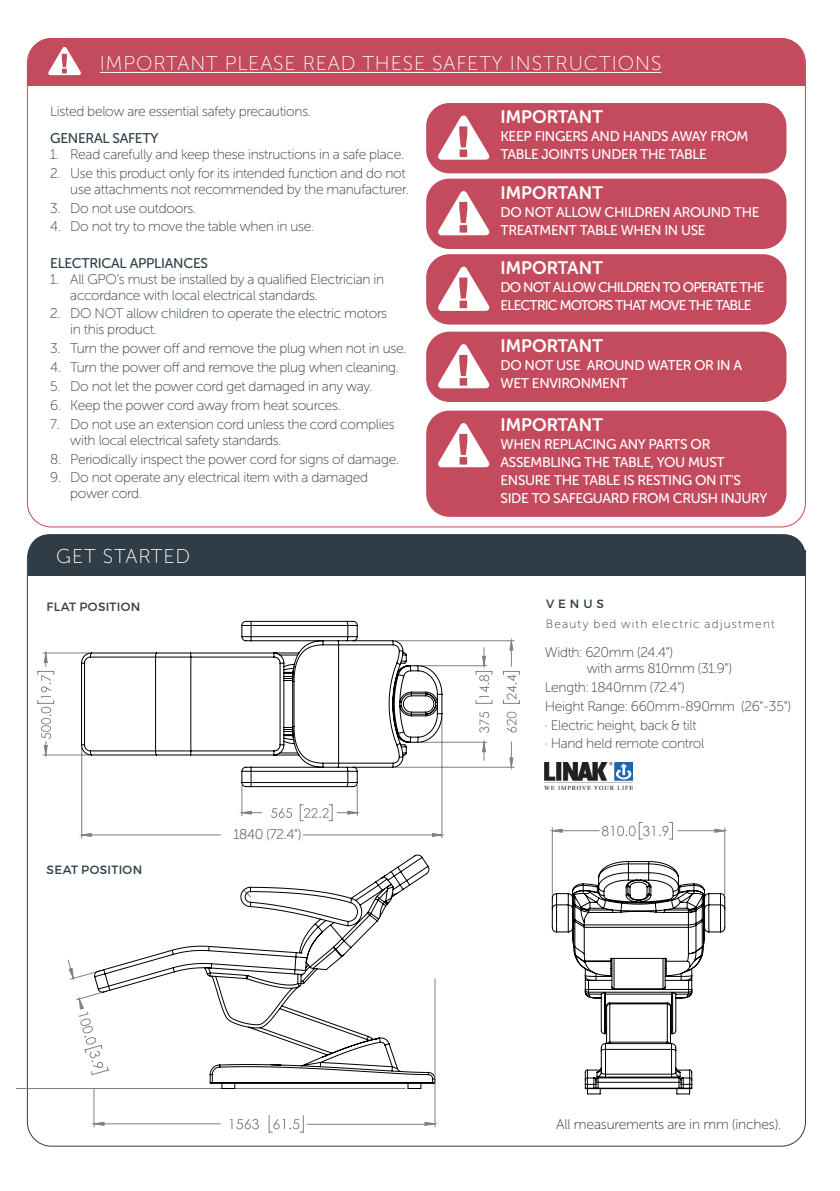
<style>
.page{position:relative;width:840px;height:1191px;background:#fff}
.page>*{position:absolute;margin:0;border:0;box-sizing:border-box;transform-origin:0 0}
.t1{font:20px "Museo Sans Rounded 100";letter-spacing:.05em;color:#fff}
.t2{font:18px "Museo Sans Rounded 700";color:#fff}
.t3{font:14px/16px "Museo Sans Rounded 100";letter-spacing:-.02em;color:#303d47}
.t4{font:14px/18px "Museo Sans Rounded 500";letter-spacing:-.025em;color:#fff}
.t5{font:14px/18px "Museo Sans Rounded 500";letter-spacing:-.06em;color:#fff}
.Heading{font:14px "Museo Sans Rounded 500";letter-spacing:-.02em;color:#303d47}
.Italic_side_note{font:14px "Museo Sans Rounded 100";letter-spacing:-.01em;color:#312f30}
.t6{font:12px/20px "Museo Sans Rounded 100";letter-spacing:.105em;color:#303d47}
.t7{font:12px "Montserrat";letter-spacing:.025em;color:#303d47}
.s1{font-family:"Montserrat"}
</style>
<div class="page">
<div style="left:28px;top:534px;width:777px;height:41px;background:#303d47;border-radius:21px"></div>
<div style="left:28px;top:550px;width:777px;height:25px;background:#303d47"></div>
<img style="left:544px;top:762px;width:88px;height:28px">
<div style="left:426px;top:103px;width:360px;height:70px;background:#c44a5e;border-radius:23px"></div>
<div style="left:426px;top:179px;width:360px;height:70px;background:#c44a5e;border-radius:23px"></div>
<div style="left:426px;top:254px;width:360px;height:70px;background:#c44a5e;border-radius:23px"></div>
<div style="left:426px;top:332px;width:360px;height:70px;background:#c44a5e;border-radius:23px"></div>
<div style="left:426px;top:410px;width:360px;height:107px;background:#c44a5e;border-radius:23px"></div>
<svg style="left:438px;top:115px;width:51px;height:45px"></svg>
<svg style="left:438px;top:191px;width:51px;height:44px"></svg>
<svg style="left:438px;top:267px;width:51px;height:44px"></svg>
<svg style="left:438px;top:344px;width:51px;height:44px"></svg>
<svg style="left:438px;top:423px;width:51px;height:44px"></svg>
<div style="left:28px;top:38px;width:776px;height:48px;background:#c44a5e;border-radius:24px"></div>
<div style="left:28px;top:66px;width:776px;height:20px;background:#c44a5e"></div>
<hr style="left:100px;top:72px;width:561px;height:1px;background:#fff">
<svg style="left:48px;top:47px;width:33px;height:28px"></svg>
<svg style="left:44px;top:641px;width:468px;height:196px"></svg>
<hr style="left:357px;top:785px;width:1px;height:30px;background:#808080">
<hr style="left:241px;top:785px;width:1px;height:30px;background:#808080">
<hr style="left:303px;top:834px;width:138px;height:1px;background:#808080">
<hr style="left:82px;top:834px;width:138px;height:1px;background:#808080">
<hr style="left:441px;top:716px;width:1px;height:121px;background:#808080">
<hr style="left:81px;top:747px;width:1px;height:90px;background:#808080">
<hr style="left:420px;top:665px;width:66px;height:1px;background:#808080">
<hr style="left:420px;top:742px;width:66px;height:1px;background:#808080">
<hr style="left:43px;top:754px;width:46px;height:1px;background:#808080">
<hr style="left:43px;top:652px;width:46px;height:1px;background:#808080">
<hr style="left:395px;top:767px;width:119px;height:1px;background:#808080">
<hr style="left:395px;top:640px;width:119px;height:1px;background:#808080">
<svg style="left:300px;top:804px;width:57px;height:17px"></svg>
<svg style="left:242px;top:811px;width:20px;height:3px"></svg>
<svg style="left:432px;top:833px;width:9px;height:3px"></svg>
<svg style="left:82px;top:833px;width:9px;height:3px"></svg>
<svg style="left:475px;top:647px;width:17px;height:113px"></svg>
<svg style="left:37px;top:653px;width:17px;height:102px"></svg>
<svg style="left:503px;top:641px;width:16px;height:126px"></svg>
<svg style="left:81px;top:620px;width:361px;height:167px"></svg>
<svg style="left:16px;top:889px;width:78px;height:200px"></svg>
<svg style="left:68px;top:967px;width:26px;height:77px"></svg>
<svg style="left:94px;top:854px;width:341px;height:235px"></svg>
<hr style="left:434px;top:979px;width:1px;height:147px;background:#808080">
<hr style="left:94px;top:1088px;width:1px;height:38px;background:#808080">
<svg style="left:93px;top:1115px;width:342px;height:17px"></svg>
<hr style="left:724px;top:827px;width:1px;height:68px;background:#808080">
<hr style="left:551px;top:827px;width:1px;height:68px;background:#808080">
<svg style="left:551px;top:822px;width:174px;height:17px"></svg>
<svg style="left:551px;top:860px;width:174px;height:234px"></svg>
<p class="t1" style="left:100px;top:53px;width:563px">IMPORTANT PLEASE READ THESE SAFETY INSTRUCTIONS</p>
<p class="t3" style="left:50px;top:104px;width:262px">Listed below are essential safety precautions.</p>
<p class="Heading" style="left:50px;top:130px;width:110px">GENERAL SAFETY</p>
<p class="t3" style="left:50px;top:146px;width:355px">1. Read carefully and keep these instructions in a safe place.</p>
<p class="t3" style="left:50px;top:165px;width:360px;text-align:right">2. Use this product only for its intended function and do not use attachments not recommended by the manufacturer.</p>
<p class="t3" style="left:50px;top:200px;width:147px">3. Do not use outdoors.</p>
<p class="t3" style="left:50px;top:219px;width:265px">4. Do not try to move the table when in use.</p>
<p class="Heading" style="left:50px;top:255px;width:159px">ELECTRICAL APPLIANCES</p>
<p class="t3" style="left:70px;top:271px;width:315px;text-indent:-20px">1. All GPO’s must be installed by a qualified Electrician in accordance with local electrical standards.</p>
<p class="t3" style="left:70px;top:306px;width:318px;text-indent:-20px">2. DO NOT allow children to operate the electric motors in this product.</p>
<p class="t3" style="left:50px;top:341px;width:357px">3. Turn the power off and remove the plug when not in use.</p>
<p class="t3" style="left:50px;top:359px;width:350px">4. Turn the power off and remove the plug when cleaning.</p>
<p class="t3" style="left:50px;top:378px;width:323px">5. Do not let the power cord get damaged in any way.</p>
<p class="t3" style="left:50px;top:397px;width:292px">6. Keep the power cord away from heat sources.</p>
<p class="t3" style="left:70px;top:416px;width:326px;text-indent:-20px">7. Do not use an extension cord unless the cord complies with local electrical safety standards.</p>
<p class="t3" style="left:50px;top:451px;width:350px">8. Periodically inspect the power cord for signs of damage.</p>
<p class="t3" style="left:70px;top:470px;width:299px;text-indent:-20px">9. Do not operate any electrical item with a damaged power cord.</p>
<p class="t1" style="left:56px;top:545px;width:135px">GET STARTED</p>
<p class="t7" style="left:47px;top:599px;width:95px">FLAT POSITION</p>
<p class="t7" style="left:47px;top:862px;width:97px">SEAT POSITION</p>
<p class="t3" style="left:233px;top:826px;width:70px">1840 (72.4")</p>
<p class="t2" style="left:500px;top:107px;width:104px">IMPORTANT</p>
<p class="t4" style="left:500px;top:127px;width:249px">KEEP FINGERS AND HANDS AWAY FROM<br>TABLE JOINTS UNDER THE TABLE</p>
<p class="t2" style="left:500px;top:183px;width:104px">IMPORTANT</p>
<p class="t4" style="left:500px;top:203px;width:260px">DO NOT ALLOW CHILDREN AROUND THE<br>TREATMENT TABLE WHEN IN USE</p>
<p class="t2" style="left:500px;top:258px;width:104px">IMPORTANT</p>
<p class="t5" style="left:500px;top:279px;width:265px">DO NOT ALLOW CHILDREN TO OPERATE THE<br>ELECTRIC MOTORS THAT MOVE THE TABLE</p>
<p class="t2" style="left:500px;top:336px;width:104px">IMPORTANT</p>
<p class="t4" style="left:500px;top:356px;width:243px">DO NOT USE AROUND WATER OR IN A<br>WET ENVIRONMENT</p>
<p class="t2" style="left:500px;top:414px;width:104px">IMPORTANT</p>
<p class="t4" style="left:500px;top:435px;width:268px">WHEN REPLACING ANY PARTS OR<br>ASSEMBLING THE TABLE, YOU MUST<br>ENSURE THE TABLE IS RESTING ON IT'S<br>SIDE TO SAFEGUARD FROM CRUSH INJURY</p>
<p class="t6" style="left:545px;top:594px;width:230px"><span class="s1">VENUS<br></span>Beauty bed with electric adjustment</p>
<p class="t3" style="left:586px;top:644px;width:146px;text-indent:-42px">Width: 620mm (24.4")<br>with arms 810mm (31.9")</p>
<p class="t3" style="left:544px;top:679px;width:141px">Length: 1840mm (72.4")</p>
<p class="t3" style="left:544px;top:698px;width:247px">Height Range: 660mm-890mm (26"-35")</p>
<p class="t3" style="left:544px;top:717px;width:153px">· Electric height, back &amp; tilt</p>
<p class="t3" style="left:544px;top:736px;width:161px">· Hand held remote control</p>
<p class="Italic_side_note" style="left:556px;top:1117px;width:226px">All measurements are in mm (inches).</p>
</div>
